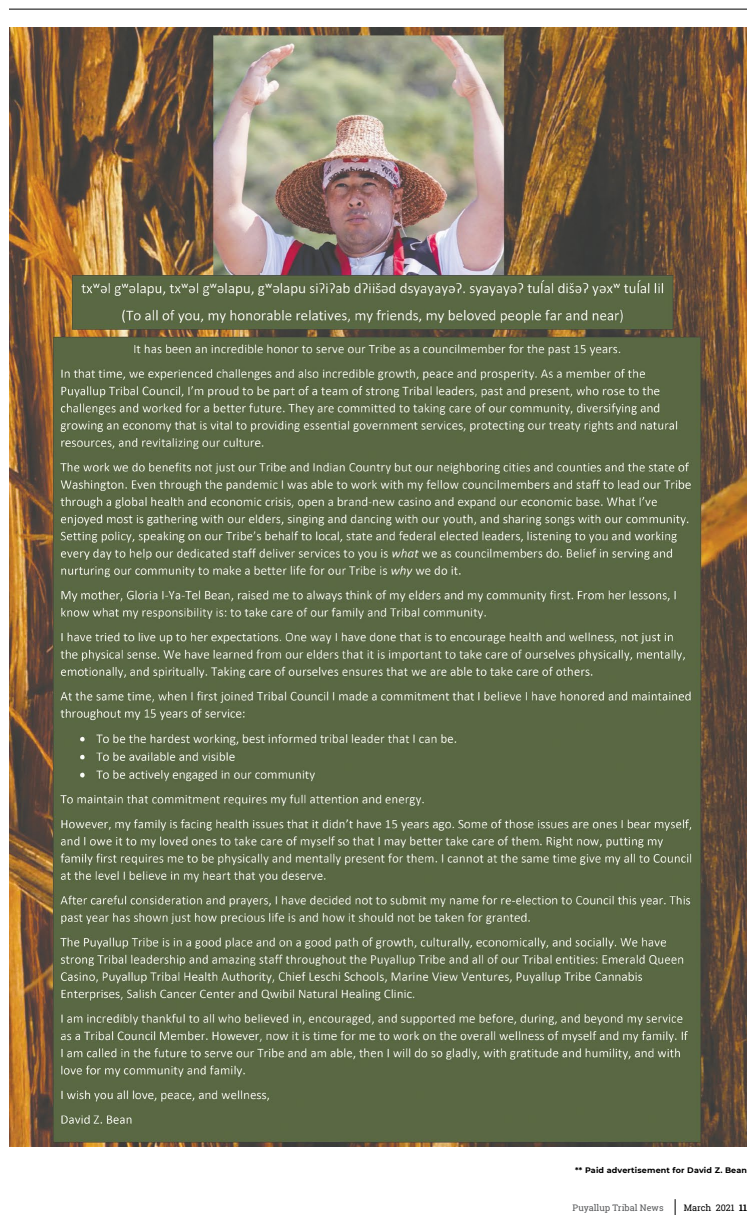
<style>
.page{position:relative;width:756px;height:1224px;background:#fff}
.page>*{position:absolute;margin:0;border:0;box-sizing:border-box;transform-origin:0 0}
.t1{font:9px "Roboto Slab";color:#58595b}
.t2{font:9px "Roboto Slab";color:#000}
.t3{font:700 8px "Montserrat";letter-spacing:.02em;color:#000}
.s1{font-weight:700}
</style>
<div class="page">
<svg style="left:675px;top:1199px;width:1px;height:16px"></svg>
<hr style="left:9px;top:9px;width:738px;height:1px;background:#000">
<img style="left:9px;top:27px;width:738px;height:1119px">
<p class="t3" style="left:575px;top:1165px;width:173px">** Paid advertisement for David Z. Bean</p>
<p class="t1" style="left:573px;top:1202px;width:92px">Puyallup Tribal News</p>
<p class="t2" style="left:684px;top:1202px;width:65px">March 2021 <span class="s1">11</span></p>
</div>
